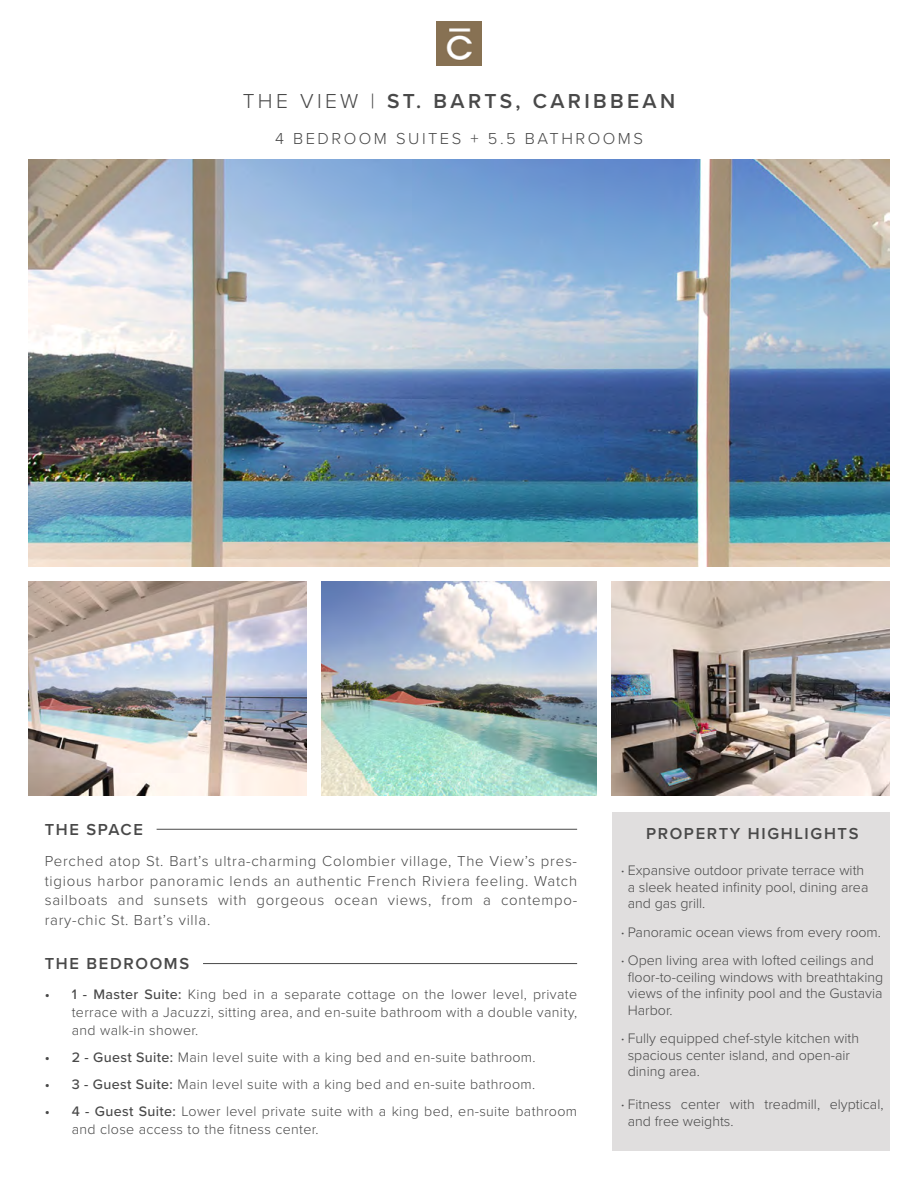
<style>
.page{position:relative;width:918px;height:1188px;background:#fff}
.page>*{position:absolute;margin:0;border:0;box-sizing:border-box;transform-origin:0 0}
.t1{font:600 21px "Proxima Nova";letter-spacing:.16em;color:#494949}
.t2{font:600 16.5px "Proxima Nova";letter-spacing:.1em;color:#494949}
.t3{font:300 16.5px "Proxima Nova";letter-spacing:.15em;color:#494949}
.t4{font:300 15px/19.5px "Proxima Nova";letter-spacing:.05em;color:#494949;text-align:justify}
.t5{font:300 14.25px/16.5px "Proxima Nova";color:#494949}
.t6{font:300 14.25px/18px "Proxima Nova";letter-spacing:.025em;color:#494949}
.s1{font-weight:300}
.s2{font-weight:500}
</style>
<div class="page">
<img style="left:28px;top:581px;width:278px;height:215px">
<img style="left:321px;top:581px;width:276px;height:215px">
<img style="left:612px;top:581px;width:278px;height:215px">
<img style="left:28px;top:160px;width:862px;height:406px">
<div style="left:612px;top:812px;width:278px;height:338px;background:#e0dede"></div>
<hr style="left:157px;top:829px;width:420px;height:1px;background:#494949">
<hr style="left:203px;top:963px;width:374px;height:1px;background:#494949">
<img style="left:437px;top:21px;width:44px;height:44px">
<h1 class="t1" style="left:243px;top:85px;width:434px"><span class="s1">THE VIEW |</span> ST. BARTS, CARIBBEAN</h1>
<p class="t3" style="left:275px;top:126px;width:369px">4 BEDROOM SUITES + 5.5 BATHROOMS</p>
<p class="t2" style="left:45px;top:817px;width:100px">THE SPACE</p>
<p class="t4" style="left:45px;top:851px;width:534px">Perched atop St. Bart’s ultra-charming Colombier village, The View’s pres&shy;tigious harbor panoramic lends an authentic French Riviera feeling. Watch sailboats and sunsets with gorgeous ocean views, from a contempo&shy;rary-chic St. Bart’s villa.</p>
<p class="t2" style="left:45px;top:951px;width:146px">THE BEDROOMS</p>
<p class="t5" style="left:72px;top:984px;width:507px;line-height:18px;text-align:justify;text-indent:-27px"><span class="s2">• 1 - Master Suite:</span> King bed in a separate cottage on the lower level, private terrace with a Jacuzzi, sitting area, and en-suite bathroom with a double vanity, and walk-in shower.</p>
<p class="t6" style="left:45px;top:1047px;width:493px"><span class="s2">• 2 - Guest Suite:</span> Main level suite with a king bed and en-suite bathroom.</p>
<p class="t6" style="left:45px;top:1074px;width:492px"><span class="s2">• 3 - Guest Suite:</span> Main level suite with a king bed and en-suite bathroom.</p>
<p class="t6" style="left:72px;top:1101px;width:507px;text-indent:-27px"><span class="s2">• 4 - Guest Suite:</span> Lower level private suite with a king bed, en-suite bathroom and close access to the fitness center.</p>
<p class="t2" style="left:646px;top:821px;width:214px">PROPERTY HIGHLIGHTS</p>
<p class="t5" style="left:628px;top:861px;width:242px;text-indent:-7px"><span class="s2">⋅</span> Expansive outdoor private terrace with a sleek heated infinity pool, dining area and gas grill.</p>
<p class="t5" style="left:621px;top:917px;width:261px;line-height:28.5px"><span class="s2">⋅</span> Panoramic ocean views from every room. <span class="s2">⋅</span> Open living area with lofted ceilings and</p>
<p class="t5" style="left:628px;top:968px;width:257px;text-align:justify">floor-to-ceiling windows with breathtaking views of the infinity pool and the Gustavia Harbor.</p>
<p class="t5" style="left:628px;top:1029px;width:233px;text-indent:-7px"><span class="s2">⋅</span> Fully equipped chef-style kitchen with spacious center island, and open-air dining area.</p>
<p class="t5" style="left:628px;top:1095px;width:257px;text-indent:-7px"><span class="s2">⋅</span> Fitness center with treadmill, elyptical, and free weights.</p>
</div>
